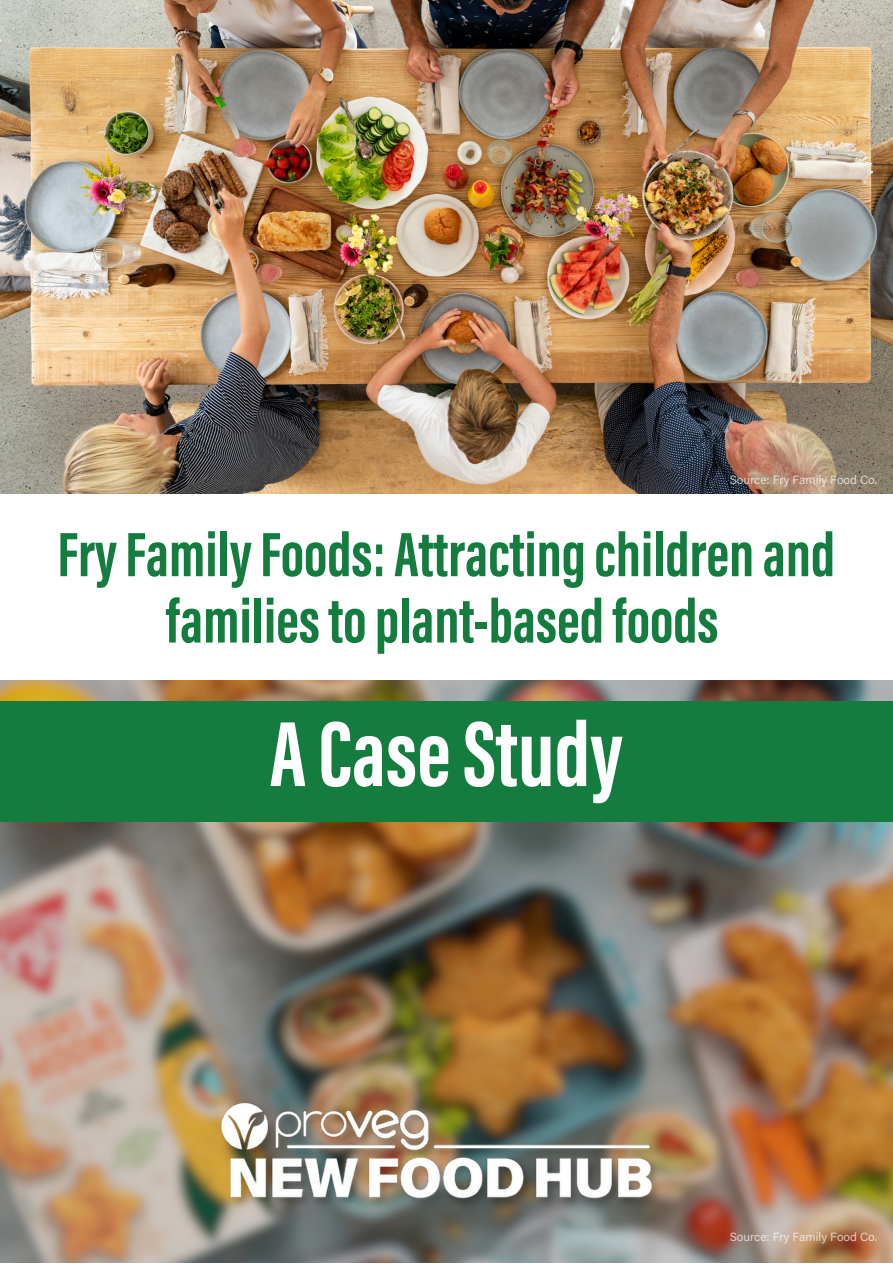
<style>
.page{position:relative;width:893px;height:1264px;background:#fff}
.page>*{position:absolute;margin:0;border:0;box-sizing:border-box;transform-origin:0 0}
.t1{font:700 95.1px "Acumin Pro Extra Cond";color:#fff}
.t2{font:700 64.5px/66.3px "Acumin Pro Extra Cond";color:#147c3f;text-align:center}
.t3{font:12px "Acumin Pro";color:#fff}
</style>
<div class="page">
<img style="left:0;top:680px;width:892px;height:582px">
<img style="left:173px;top:1083px;width:547px;height:148px">
<div style="left:0;top:701px;width:892px;height:120px;background:#147c3f"></div>
<img style="left:0;top:0;width:892px;height:493px">
<p class="t3" style="left:729px;top:475px;width:149px">Source: Fry Family Food Co.</p>
<p class="t2" style="left:58px;top:528px;width:779px">FryFamilyFoods:Attractingchildrenand familiestoplant-basedfoods</p>
<p class="t1" style="left:270px;top:716px;width:354px">ACaseStudy</p>
<p class="t3" style="left:729px;top:1231px;width:149px">Source: Fry Family Food Co.</p>
</div>
